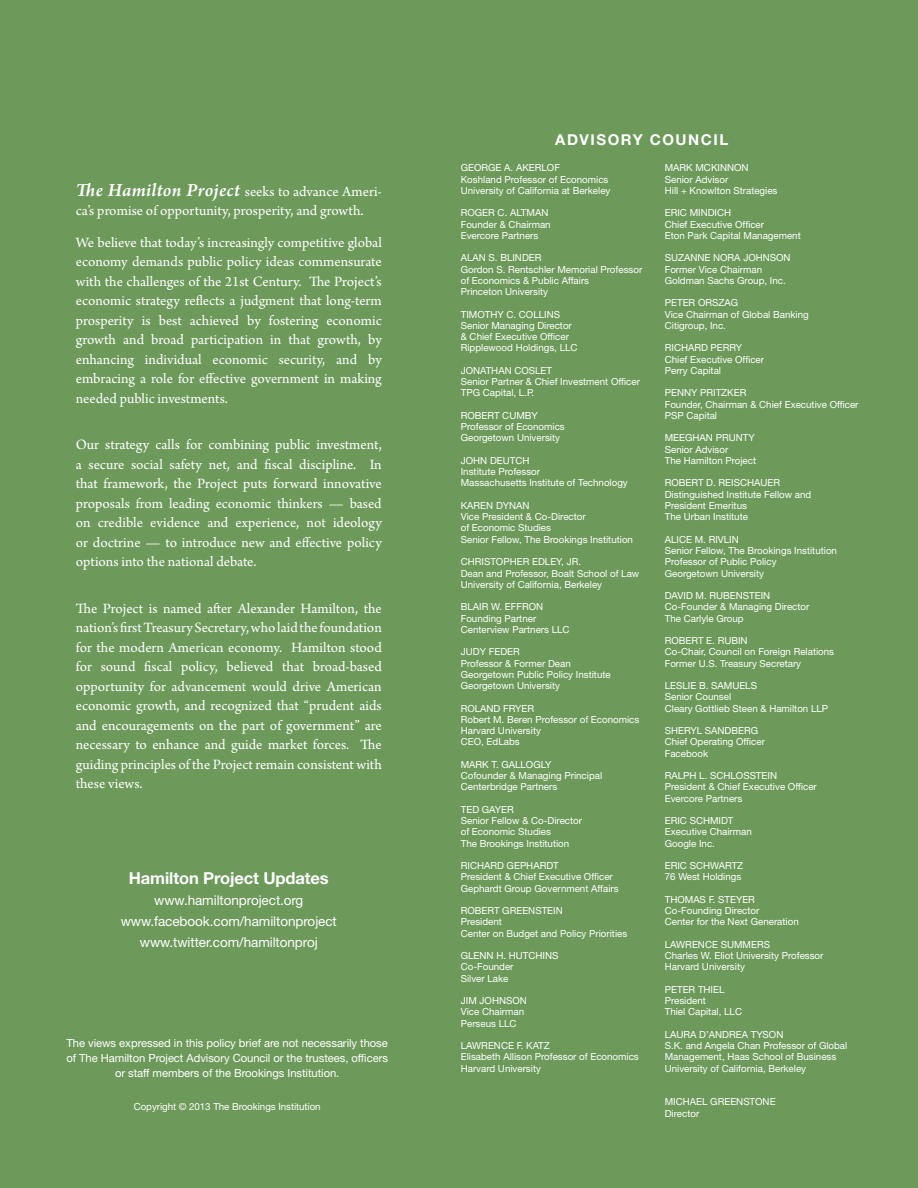
<style>
.page{position:relative;width:918px;height:1188px;background:#6d9a5b}
.page>*{position:absolute;margin:0;border:0;box-sizing:border-box;transform-origin:0 0}
.t1{font:700 16.5px "Helvetica Neue LT Std";letter-spacing:-.005em;color:#fff}
.t2{font:15px/19.5px "Arno Pro";color:#fff;text-align:justify}
.t3{font:700 15px "Helvetica Neue LT Std";letter-spacing:.1em;color:#fff}
.t4{font:13.5px/21px "Helvetica Neue LT Std";letter-spacing:-.005em;color:#fff;text-align:center}
.t5{font:11.25px/15px "Helvetica Neue";letter-spacing:-.005em;color:#fff;text-align:center}
.t6{font:11.25px/15px "Helvetica Neue LT Std";letter-spacing:-.005em;color:#fff;text-align:center}
.t7{font:9.75px/11.2px "Helvetica Neue LT Std";color:#fff}
.t8{font:9.75px "Helvetica Neue";letter-spacing:-.005em;color:#fff}
.s1{font-weight:600;font-style:italic;font-size:19.5px}
</style>
<div class="page">
<h2 class="t2" style="left:76px;top:182px;width:307px"><span class="s1">The Hamilton Project</span> seeks to advance Ameri&shy;ca’s promise of opportunity, prosperity, and growth.</h2>
<p class="t2" style="left:76px;top:233px;width:308px">We believe that today’s increasingly competitive global economy demands public policy ideas commensurate with the challenges of the 21st Century. The Project’s economic strategy reflects a judgment that long-term prosperity is best achieved by fostering economic growth and broad participation in that growth, by enhancing individual economic security, and by embracing a role for effective government in making needed public investments.</p>
<p class="t2" style="left:76px;top:436px;width:308px">Our strategy calls for combining public investment, a secure social safety net, and fiscal discipline. In that framework, the Project puts forward innovative proposals from leading economic thinkers — based on credible evidence and experience, not ideology or doctrine — to introduce new and effective policy options into the national debate.</p>
<p class="t2" style="left:76px;top:599px;width:308px">The Project is named after Alexander Hamilton, the nation’s first Treasury Secretary, who laid the foundation for the modern American economy. Hamilton stood for sound fiscal policy, believed that broad-based opportunity for advancement would drive American economic growth, and recognized that “prudent aids and encouragements on the part of government” are necessary to enhance and guide market forces. The guiding principles of the Project remain consistent with these views.</p>
<h1 class="t1" style="left:129px;top:868px;width:201px">Hamilton Project Updates</h1>
<h3 class="t4" style="left:121px;top:890px;width:218px">www.hamiltonproject.org www.facebook.com/hamiltonproject www.twitter.com/hamiltonproj</h3>
<p class="t6" style="left:66px;top:1035px;width:323px">The views expressed in this policy brief are not necessarily those of The H amilton Project Advisory Council or the trustees, officers or staff members of the Brookings I nstitution.</p>
<p class="t5" style="left:98px;top:1040px;width:323px">The views expressed in this policy brief are not necessarily those of The Hamilton Project Advisory Council or the trustees, officers or staff members of the Brookings Institution.</p>
<p class="t7" style="left:134px;top:1100px;width:188px">Copyright © 2013 The Brookings I nstitution</p>
<p class="t8" style="left:165px;top:1104px;width:188px">Copyright © 2011 The Brookings Institution</p>
<h2 class="t3" style="left:555px;top:130px;width:175px">Advisory Council</h2>
<p class="t7" style="left:665px;top:162px;width:39px">Mark McK</p>
<p class="t7" style="left:461px;top:162px;width:151px">Georg e A. Akerlof<br>Koshland Professor of Economics<br>University of California at Berkeley</p>
<p class="t7" style="left:461px;top:207px;width:91px">Rog er C. Altman<br>Founder &amp; Chairman<br>Evercore Partners</p>
<p class="t7" style="left:461px;top:252px;width:183px">Alan S. Blinder<br>Gordon S. Rentschler M emorial Professor of Economics &amp; Public Affairs<br>Princeton University</p>
<p class="t7" style="left:461px;top:308px;width:118px">Timothy C. Collins<br>Senior Managing Director &amp; Chief Executive Officer<br>Ripplewood Holdings, LLC</p>
<p class="t7" style="left:461px;top:365px;width:181px">Jonathan Coslet<br>Senior Partner &amp; Chief I nvestment Officer<br>TPG Capital, L.P.</p>
<p class="t7" style="left:461px;top:410px;width:106px">Robert Cu mby<br>Professor of Economics<br>Georgetown University</p>
<p class="t7" style="left:461px;top:455px;width:169px">John Deutch<br>I nstitute Professor<br>M assachusetts I nstitute of Technology</p>
<p class="t7" style="left:461px;top:500px;width:174px">Karen Dynan<br>Vice President &amp; Co-Director<br>of Economic Studies<br>Senior Fellow, The Brookings I nstitution</p>
<p class="t7" style="left:461px;top:556px;width:180px">Christopher Edley, Jr.<br>Dean and Professor, Boalt School of Law<br>University of California, Berkeley</p>
<p class="t7" style="left:461px;top:601px;width:110px">Blair W. Effron<br>Founding Partner<br>Centerview Partners LLC</p>
<p class="t7" style="left:461px;top:646px;width:151px">Ju dy Feder<br>Professor &amp; Former Dean<br>Georgetown Public Policy I nstitute<br>Georgetown University</p>
<p class="t7" style="left:461px;top:702px;width:180px">Roland Fryer<br>Robert M . Beren Professor of Economics<br>H arvard University<br>CEO , EdLabs</p>
<p class="t7" style="left:461px;top:759px;width:143px">Mark T. Gallog ly<br>Cofounder &amp; Managing Principal<br>Centerbridge Partners</p>
<p class="t7" style="left:461px;top:804px;width:123px">Ted Gayer<br>Senior Fellow &amp; Co-Director of Economic Studies<br>The Brookings I nstitution</p>
<p class="t7" style="left:461px;top:860px;width:159px">Richard Gephardt<br>President &amp; Chief Executive Officer<br>Gephardt Group Government Affairs</p>
<p class="t7" style="left:461px;top:905px;width:168px">Robert Greenstein<br>President<br>Center on Budget and Policy Priorities</p>
<p class="t7" style="left:461px;top:950px;width:98px">Glenn H . Hutchins<br>Co-Founder<br>Silver Lake</p>
<p class="t7" style="left:461px;top:995px;width:68px">Jim Johnson<br>Vice Chairman<br>Perseus LLC</p>
<p class="t7" style="left:461px;top:1040px;width:8px">Law</p>
<p class="t7" style="left:665px;top:162px;width:114px;text-indent:53px">innon<br>Senior Advisor<br>H ill + Knowlton Strategies</p>
<p class="t7" style="left:665px;top:207px;width:137px">Eric M indich<br>Chief Executive Officer<br>Eton Park Capital M anagement</p>
<p class="t7" style="left:665px;top:252px;width:127px">Suzanne Nora Johnson<br>Former Vice Chairman<br>Goldman Sachs Group, I nc.</p>
<p class="t7" style="left:665px;top:297px;width:145px">Peter Orszag<br>Vice Chairman of Global Banking<br>Citigroup, I nc.</p>
<p class="t7" style="left:665px;top:342px;width:101px">Richard Perry<br>Chief Executive Officer<br>Perry Capital</p>
<p class="t7" style="left:665px;top:387px;width:195px">Penny Pritzker<br>Founder, Chairman &amp; Chief Executive Officer<br>PSP Capital</p>
<p class="t7" style="left:665px;top:432px;width:93px">M eeg han Pru nty<br>Senior Advisor<br>The H amilton Project</p>
<p class="t7" style="left:665px;top:477px;width:148px">Robert D. Reischau er<br>Distinguished I nstitute Fellow and<br>President Emeritus<br>The Urban I nstitute</p>
<p class="t7" style="left:665px;top:534px;width:174px">Alice M . Rivlin<br>Senior Fellow, The Brookings I nstitution<br>Professor of Public Policy<br>Georgetown University</p>
<p class="t7" style="left:665px;top:590px;width:7px">Dav</p>
<p class="t7" style="left:683px;top:590px;width:34px">id M. Rub</p>
<p class="t7" style="left:665px;top:590px;width:146px;text-indent:65px">enstein<br>Co-Founder &amp; Managing Director<br>The Carlyle Group</p>
<p class="t7" style="left:665px;top:635px;width:61px">Robert E. Rub</p>
<p class="t7" style="left:665px;top:635px;width:171px;text-indent:73px">in<br>Co-Chair, Council on Foreign Relations<br>Former U.S. Treasury Secretary</p>
<p class="t7" style="left:665px;top:680px;width:165px">Leslie B. Samu els<br>Senior Counsel<br>Cleary Gottlieb Steen &amp; H amilton LLP</p>
<p class="t7" style="left:665px;top:725px;width:102px">Sheryl Sandberg<br>Chief Operating Officer<br>Facebook</p>
<p class="t7" style="left:665px;top:770px;width:154px">Ralph L. Sc hlosstein<br>President &amp; Chief Executive Officer<br>Evercore Partners</p>
<p class="t7" style="left:665px;top:815px;width:89px">Eric Schmidt<br>Executive Chairman<br>Google I nc.</p>
<p class="t7" style="left:665px;top:860px;width:80px">Eric Schwartz<br>76 West Holdings</p>
<p class="t7" style="left:665px;top:894px;width:135px">Thomas F. Steyer<br>Co-Founding Director<br>Center for the Next Generation</p>
<p class="t7" style="left:665px;top:939px;width:8px">Law</p>
<p class="t7" style="left:665px;top:939px;width:160px;text-indent:21px">rence Su mmers<br>Charles W. Eliot University Professor<br>H arvard University</p>
<p class="t7" style="left:665px;top:984px;width:79px">Peter Thiel<br>President<br>Thiel Capital, LLC</p>
<p class="t7" style="left:665px;top:1029px;width:7px">Lau</p>
<p class="t7" style="left:665px;top:1029px;width:184px;text-indent:19px">ra D’Andrea Tyson<br>S.K. and Angela Chan Professor of Global<br>Management, Haas School of Business<br>University of California, Berkeley</p>
<p class="t7" style="left:665px;top:1096px;width:112px">M ichael Greenstone<br>Director</p>
<p class="t7" style="left:461px;top:1040px;width:180px;text-indent:21px">rence F. Katz<br>Elisabeth Allison Professor of Economics<br>H arvard University</p>
</div>
